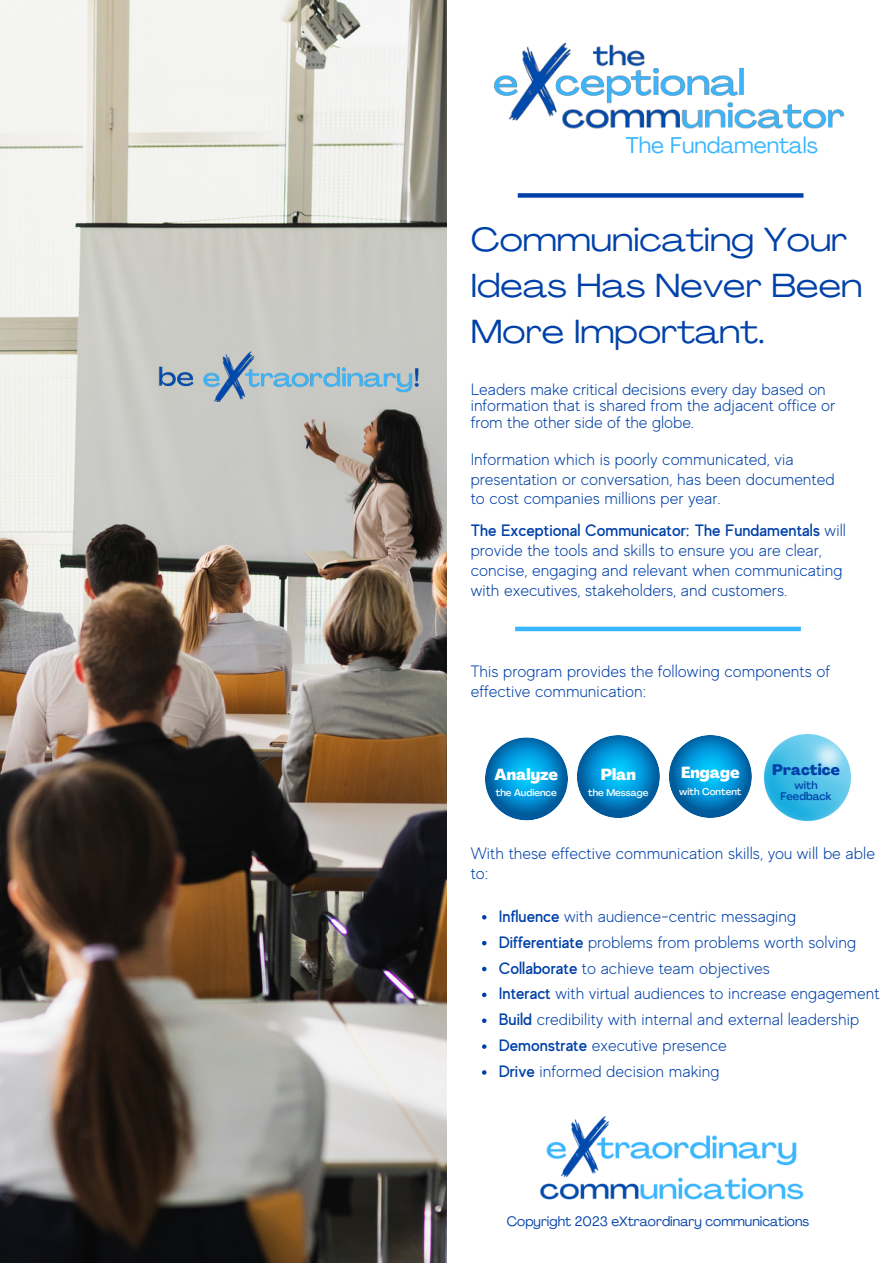
<style>
.page{position:relative;width:893px;height:1264px;background:#fff}
.page>*{position:absolute;margin:0;border:0;box-sizing:border-box;transform-origin:0 0}
.t1{font:expanded 33px/46px "Agrandir";color:#0041a9}
.t2{font:22.5px "Agrandir";color:#38b6ff}
.t3{font:300 16.5px/25.8px "MADE Evolve Sans";color:#0041a9}
.t4{font:800 15.75px "Agrandir";color:#fff}
.t5{font:800 15px "Agrandir";color:#0041a9}
.t6{font:13.5px "Agrandir";color:#0041a9}
.t7{font:500 10.95px/10.9px "Agrandir";color:#0041a9;text-align:center}
.t8{font:500 9.75px "Agrandir";color:#fff}
.s1{font-weight:500}
</style>
<div class="page">
<img style="left:540px;top:1116px;width:264px;height:84px">
<svg style="left:485px;top:737px;width:83px;height:83px;background:#0488c8"></svg>
<svg style="left:577px;top:735px;width:83px;height:83px;background:#0387c7"></svg>
<svg style="left:668px;top:735px;width:83px;height:83px;background:#0589c8"></svg>
<div style="left:517px;top:193px;width:286px;height:5px;background:#0041a9"></div>
<div style="left:515px;top:626px;width:285px;height:5px;background:#38b6ff"></div>
<img style="left:0;top:0;width:446px;height:1262px">
<img style="left:146px;top:347px;width:277px;height:54px">
<img style="left:764px;top:735px;width:86px;height:85px">
<img style="left:494px;top:42px;width:351px;height:87px">
<svg style="left:482px;top:915px;width:4px;height:4px"></svg>
<svg style="left:482px;top:940px;width:4px;height:5px"></svg>
<svg style="left:482px;top:966px;width:4px;height:5px"></svg>
<svg style="left:482px;top:992px;width:4px;height:5px"></svg>
<svg style="left:482px;top:1018px;width:4px;height:4px"></svg>
<svg style="left:482px;top:1044px;width:4px;height:4px"></svg>
<svg style="left:482px;top:1070px;width:4px;height:4px"></svg>
<h2 class="t2" style="left:625px;top:136px;width:193px">The Fundamentals</h2>
<h1 class="t1" style="left:470px;top:219px;width:393px">Communicating Your<br>Ideas Has Never Been<br>More Important.</h1>
<p class="t3" style="left:470px;top:380px;width:366px;line-height:16.8px">Leaders make critical decisions every day based on information that is shared from the adjacent office or from the other side of the globe.</p>
<p class="t3" style="left:470px;top:450px;width:365px;line-height:19px">Information which is poorly communicated, via presentation or conversation, has been documented to cost companies millions per year.</p>
<p class="t3" style="left:470px;top:521px;width:377px;line-height:20px"><span class="s1">The Exceptional Communicator: The Fundamentals</span> will provide the tools and skills to ensure you are clear, concise, engaging and relevant when communicating with executives, stakeholders, and customers.</p>
<p class="t3" style="left:470px;top:661px;width:361px;line-height:20px">This program provides the following components of effective communication:</p>
<p class="t4" style="left:494px;top:768px;width:65px">Analyze</p>
<p class="t8" style="left:496px;top:789px;width:63px">the Audience</p>
<p class="t4" style="left:600px;top:768px;width:37px">Plan</p>
<p class="t8" style="left:588px;top:788px;width:62px">the Message</p>
<p class="t4" style="left:681px;top:766px;width:60px">Engage</p>
<p class="t8" style="left:679px;top:787px;width:64px">with Content</p>
<p class="t5" style="left:772px;top:764px;width:69px">Practice</p>
<p class="t7" style="left:780px;top:780px;width:52px">with<br>Feedback</p>
<p class="t3" style="left:470px;top:843px;width:405px;line-height:20.2px">With these effective communication skills, you will be able to:</p>
<p class="t3" style="left:498px;top:903px;width:382px"><span class="s1">Influence</span> with audience-centric messaging <span class="s1">Differentiate</span> problems from problems worth solving <span class="s1">Collaborate</span> to achieve team objectives<br><span class="s1">Interact</span> with virtual audiences to increase engagement <span class="s1">Build</span> credibility with internal and external leadership <span class="s1">Demonstrate</span> executive presence<br><span class="s1">Drive</span> informed decision making</p>
<p class="t6" style="left:506px;top:1215px;width:304px">Copyright 2023 eXtraordinary communications</p>
</div>
